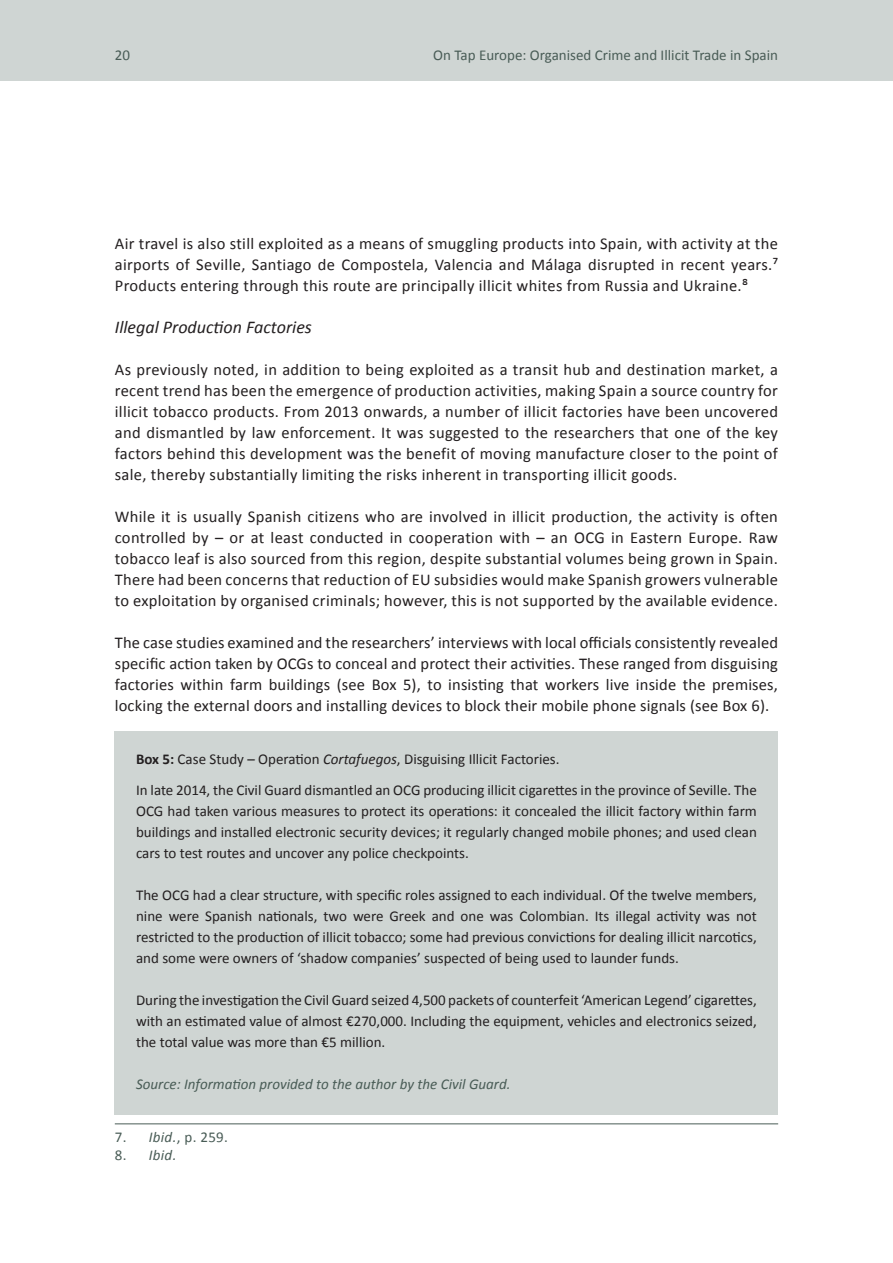
<style>
.page{position:relative;width:893px;height:1263px;background:#fff}
.page>*{position:absolute;margin:0;border:0;box-sizing:border-box;transform-origin:0 0}
.Heading_2{font:italic 18px "Calibri";color:#231f20}
.t1{font:16.5px/21px "Calibri";letter-spacing:.02em;color:#231f20;text-align:justify}
.t2{font:15px/21px "Calibri";color:#231f20;text-align:justify}
.Footnote_text{font:15px "Calibri";color:#495c56}
.Footnote_text-2{font:italic 15px "Calibri";color:#495c56}
.s1{font-weight:700}
.s2{font-style:italic}
.s3{font-style:normal}
</style>
<div class="page">
<div style="left:0;top:0;width:893px;height:81px;background:#cfd5d3"></div>
<hr style="left:115px;top:1123px;width:663px;height:1px;background:#495c56">
<div style="left:115px;top:732px;width:663px;height:383px;background:#cfd5d3"></div>
<p class="Footnote_text" style="left:115px;top:45px;width:17px">20</p>
<p class="Footnote_text" style="left:433px;top:45px;width:346px">On Tap Europe: Organised Crime and Illicit Trade in Spain</p>
<p class="t1" style="left:115px;top:233px;width:665px">Air travel is also still exploited as a means of smuggling products into Spain, with activity at the airports of Seville, Santiago de Compostela, Valencia and Málaga disrupted in recent years.7<br>Products entering through this route are principally illicit whites from Russia and Ukraine.8</p>
<p class="Heading_2" style="left:115px;top:314px;width:199px">Illegal Production Factories</p>
<p class="t1" style="left:115px;top:359px;width:665px">As previously noted, in addition to being exploited as a transit hub and destination market, a recent trend has been the emergence of production activities, making Spain a source country for illicit tobacco products. From 2013 onwards, a number of illicit factories have been uncovered and dismantled by law enforcement. It was suggested to the researchers that one of the key factors behind this development was the benefit of moving manufacture closer to the point of sale, thereby substantially limiting the risks inherent in transporting illicit goods.</p>
<p class="t1" style="left:115px;top:506px;width:665px">While it is usually Spanish citizens who are involved in illicit production, the activity is often controlled by – or at least conducted in cooperation with – an OCG in Eastern Europe. Raw tobacco leaf is also sourced from this region, despite substantial volumes being grown in Spain.<br>There had been concerns that reduction of EU subsidies would make Spanish growers vulnerable to exploitation by organised criminals; however, this is not supported by the available evidence.</p>
<p class="t1" style="left:115px;top:632px;width:665px">The case studies examined and the researchers’ interviews with local officials consistently revealed specific action taken by OCGs to conceal and protect their activities. These ranged from disguising factories within farm buildings (see Box 5), to insisting that workers live inside the premises, locking the external doors and installing devices to block their mobile phone signals (see Box 6).</p>
<p class="t2" style="left:136px;top:744px;width:622px;line-height:30.5px"><span class="s1">Box 5:</span> Case Study – Operation <span class="s2">Cortafuegos</span>, Disguising Illicit Factories.<br>In late 2014, the Civil Guard dismantled an OCG producing illicit cigarettes in the province of Seville. The</p>
<p class="t2" style="left:136px;top:800px;width:622px">OCG had taken various measures to protect its operations: it concealed the illicit factory within farm buildings and installed electronic security devices; it regularly changed mobile phones; and used clean cars to test routes and uncover any police checkpoints.</p>
<p class="t2" style="left:136px;top:884px;width:622px">The OCG had a clear structure, with specific roles assigned to each individual. Of the twelve members, nine were Spanish nationals, two were Greek and one was Colombian. Its illegal activity was not restricted to the production of illicit tobacco; some had previous convictions for dealing illicit narcotics, and some were owners of ‘shadow companies’ suspected of being used to launder funds.</p>
<p class="t2" style="left:136px;top:989px;width:622px">During the investigation the Civil Guard seized 4,500 packets of counterfeit ‘American Legend’ cigarettes, with an estimated value of almost €270,000. Including the equipment, vehicles and electronics seized, the total value was more than €5 million.</p>
<p class="Footnote_text-2" style="left:136px;top:1073px;width:376px">Source: Information provided to the author by the Civil Guard.</p>
<p class="Footnote_text" style="left:115px;top:1127px;width:115px">7. <span class="s2">Ibid.</span>, p. 259.</p>
<p class="Footnote_text-2" style="left:115px;top:1145px;width:63px"><span class="s3">8.</span> Ibid.</p>
</div>
